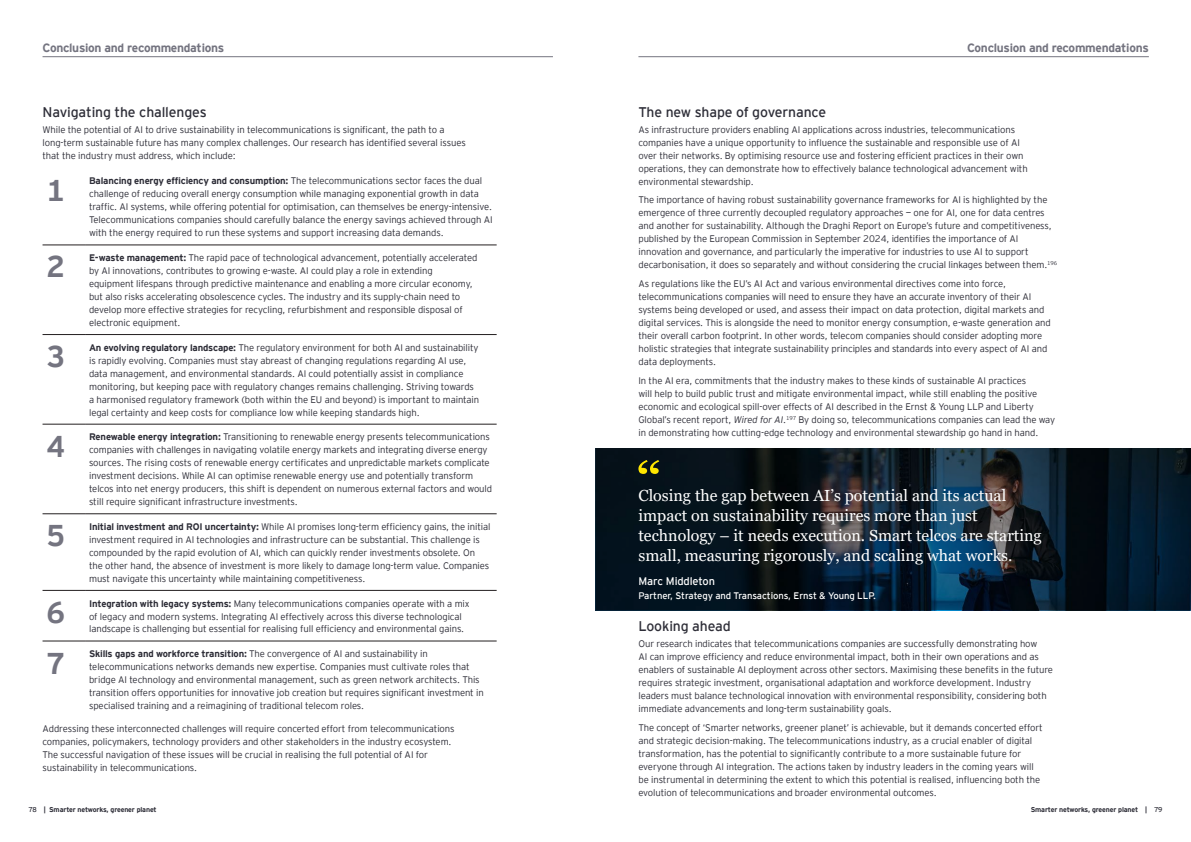
<style>
.page{position:relative;width:1191px;height:842px;background:#fff}
.page>*{position:absolute;margin:0;border:0;box-sizing:border-box;transform-origin:0 0}
.E_Subhead_3{font:700 30px "EY Interstate";color:#747480}
.I_Quote_-_Copy{font:16px/20px "Georgia";color:#fff}
.D_Subhead_2{font:14px "EY Interstate";letter-spacing:-.01em;color:#2e2e38}
.A_Headline{font:700 12px "EY Interstate";letter-spacing:-.025em;color:#747480}
.J_Quote-_Authors_Name{font:11px "EY Interstate";letter-spacing:-.01em;color:#fff}
.F_Body_copy{font:300 9.5px/13px "EY Interstate";letter-spacing:-.01em;color:#2e2e38}
.F_Body_copy-2{font:9.5px "EY Interstate";letter-spacing:-.01em;color:#fff}
.t1{font:700 7px "EY Interstate";letter-spacing:-.02em;color:#2e2e38}
.s1{font-weight:700}
.s2{font-style:italic}
.s3{font-weight:400}
</style>
<div class="page">
<svg style="left:596px;top:449px;width:595px;height:161px;background:#0b1c28"></svg>
<hr style="left:43px;top:56px;width:510px;height:1px;background:#747480">
<hr style="left:638px;top:56px;width:510px;height:1px;background:#747480">
<hr style="left:43px;top:245px;width:42px;height:1px;background:#231f20">
<hr style="left:85px;top:245px;width:411px;height:1px;background:#231f20">
<hr style="left:43px;top:334px;width:42px;height:1px;background:#231f20">
<hr style="left:85px;top:334px;width:411px;height:1px;background:#231f20">
<hr style="left:43px;top:424px;width:42px;height:1px;background:#231f20">
<hr style="left:85px;top:424px;width:411px;height:1px;background:#231f20">
<hr style="left:43px;top:514px;width:42px;height:1px;background:#231f20">
<hr style="left:85px;top:514px;width:411px;height:1px;background:#231f20">
<hr style="left:43px;top:590px;width:42px;height:1px;background:#231f20">
<hr style="left:85px;top:590px;width:411px;height:1px;background:#231f20">
<hr style="left:43px;top:641px;width:42px;height:1px;background:#231f20">
<hr style="left:85px;top:641px;width:411px;height:1px;background:#231f20">
<svg style="left:638px;top:460px;width:21px;height:14px"></svg>
<p class="A_Headline" style="left:43px;top:39px;width:183px">Conclusion and recommendations</p>
<p class="A_Headline" style="left:967px;top:39px;width:183px">Conclusion and recommendations</p>
<p class="D_Subhead_2" style="left:43px;top:102px;width:166px">Navigating the challenges</p>
<p class="F_Body_copy" style="left:43px;top:122px;width:425px">While the potential of AI to drive sustainability in telecommunications is significant, the path to a long-term sustainable future has many complex challenges. Our research has identified several issues that the industry must address, which include:</p>
<p class="E_Subhead_3" style="left:47px;top:169px;width:20px">1</p>
<p class="F_Body_copy" style="left:89px;top:174px;width:405px"><span class="s1">Balancing energy efficiency and consumption:</span> The telecommunications sector faces the dual challenge of reducing overall energy consumption while managing exponential growth in data traffic. AI systems, while offering potential for optimisation, can themselves be energy-intensive.<br>Telecommunications companies should carefully balance the energy savings achieved through AI with the energy required to run these systems and support increasing data demands.</p>
<p class="E_Subhead_3" style="left:47px;top:245px;width:20px">2</p>
<p class="F_Body_copy" style="left:89px;top:251px;width:390px"><span class="s1">E-waste management:</span> The rapid pace of technological advancement, potentially accelerated by AI innovations, contributes to growing e-waste. AI could play a role in extending equipment lifespans through predictive maintenance and enabling a more circular economy, but also risks accelerating obsolescence cycles. The industry and its supply-chain need to develop more effective strategies for recycling, refurbishment and responsible disposal of electronic equipment.</p>
<p class="E_Subhead_3" style="left:47px;top:335px;width:20px">3</p>
<p class="F_Body_copy" style="left:89px;top:340px;width:392px"><span class="s1">An evolving regulatory landscape:</span> The regulatory environment for both AI and sustainability is rapidly evolving. Companies must stay abreast of changing regulations regarding AI use, data management, and environmental standards. AI could potentially assist in compliance monitoring, but keeping pace with regulatory changes remains challenging. Striving towards a harmonised regulatory framework (both within the EU and beyond) is important to maintain legal certainty and keep costs for compliance low while keeping standards high.</p>
<p class="E_Subhead_3" style="left:47px;top:424px;width:20px">4</p>
<p class="F_Body_copy" style="left:89px;top:430px;width:404px"><span class="s1">Renewable energy integration:</span> Transitioning to renewable energy presents telecommunications companies with challenges in navigating volatile energy markets and integrating diverse energy sources. The rising costs of renewable energy certificates and unpredictable markets complicate investment decisions. While AI can optimise renewable energy use and potentially transform telcos into net energy producers, this shift is dependent on numerous external factors and would still require significant infrastructure investments.</p>
<p class="E_Subhead_3" style="left:47px;top:514px;width:20px">5</p>
<p class="F_Body_copy" style="left:89px;top:519px;width:403px"><span class="s1">Initial investment and ROI uncertainty:</span> While AI promises long-term efficiency gains, the initial investment required in AI technologies and infrastructure can be substantial. This challenge is compounded by the rapid evolution of AI, which can quickly render investments obsolete. On the other hand, the absence of investment is more likely to damage long-term value. Companies must navigate this uncertainty while maintaining competitiveness.</p>
<p class="E_Subhead_3" style="left:47px;top:591px;width:20px">6</p>
<p class="F_Body_copy" style="left:89px;top:596px;width:382px"><span class="s1">Integration with legacy systems:</span> Many telecommunications companies operate with a mix of legacy and modern systems. Integrating AI effectively across this diverse technological landscape is challenging but essential for realising full efficiency and environmental gains.</p>
<p class="E_Subhead_3" style="left:47px;top:641px;width:20px">7</p>
<p class="F_Body_copy" style="left:89px;top:647px;width:396px"><span class="s1">Skills gaps and workforce transition:</span> The convergence of AI and sustainability in telecommunications networks demands new expertise. Companies must cultivate roles that bridge AI technology and environmental management, such as green network architects. This transition offers opportunities for innovative job creation but requires significant investment in specialised training and a reimagining of traditional telecom roles.</p>
<p class="F_Body_copy" style="left:43px;top:722px;width:413px">Addressing these interconnected challenges will require concerted effort from telecommunications companies, policymakers, technology providers and other stakeholders in the industry ecosystem.<br>The successful navigation of these issues will be crucial in realising the full potential of AI for sustainability in telecommunications.</p>
<p class="D_Subhead_2" style="left:638px;top:102px;width:189px">The new shape of governance</p>
<p class="F_Body_copy" style="left:638px;top:122px;width:391px">As infrastructure providers enabling AI applications across industries, telecommunications companies have a unique opportunity to influence the sustainable and responsible use of AI over their networks. By optimising resource use and fostering efficient practices in their own operations, they can demonstrate how to effectively balance technological advancement with environmental stewardship.</p>
<p class="F_Body_copy" style="left:638px;top:193px;width:420px">The importance of having robust sustainability governance frameworks for AI is highlighted by the emergence of three currently decoupled regulatory approaches — one for AI, one for data centres and another for sustainability. Although the Draghi Report on Europe’s future and competitiveness, published by the European Commission in September 2024, identifies the importance of AI innovation and governance, and particularly the imperative for industries to use AI to support decarbonisation, it does so separately and without considering the crucial linkages between them.<sup>196</sup></p>
<p class="F_Body_copy" style="left:638px;top:277px;width:414px">As regulations like the EU’s AI Act and various environmental directives come into force, telecommunications companies will need to ensure they have an accurate inventory of their AI systems being developed or used, and assess their impact on data protection, digital markets and digital services. This is alongside the need to monitor energy consumption, e-waste generation and their overall carbon footprint. In other words, telecom companies should consider adopting more holistic strategies that integrate sustainability principles and standards into every aspect of AI and data deployments.</p>
<p class="F_Body_copy" style="left:638px;top:373px;width:418px">In the AI era, commitments that the industry makes to these kinds of sustainable AI practices<br>will help to build public trust and mitigate environmental impact, while still enabling the positive economic and ecological spill-over effects of AI described in the Ernst &amp; Young LLP and Liberty Global’s recent report, <span class="s2">Wired for AI</span>.<sup>197</sup> By doing so, telecommunications companies can lead the way in demonstrating how cutting-edge technology and environmental stewardship go hand in hand.</p>
<p class="I_Quote_-_Copy" style="left:638px;top:486px;width:405px">Closing the gap between AI’s potential and its actual impact on sustainability requires more than just technology – it needs execution. Smart telcos are starting small, measuring rigorously, and scaling what works.</p>
<p class="J_Quote-_Authors_Name" style="left:638px;top:573px;width:78px">Marc Middleton</p>
<p class="F_Body_copy-2" style="left:638px;top:589px;width:239px">Partner, Strategy and Transactions, Ernst &amp; Young LLP.</p>
<p class="D_Subhead_2" style="left:638px;top:616px;width:94px">Looking ahead</p>
<p class="F_Body_copy" style="left:638px;top:637px;width:416px">Our research indicates that telecommunications companies are successfully demonstrating how<br>AI can improve efficiency and reduce environmental impact, both in their own operations and as enablers of sustainable AI deployment across other sectors. Maximising these benefits in the future requires strategic investment, organisational adaptation and workforce development. Industry leaders must balance technological innovation with environmental responsibility, considering both immediate advancements and long-term sustainability goals.</p>
<p class="F_Body_copy" style="left:638px;top:720px;width:406px">The concept of ‘Smarter networks, greener planet’ is achievable, but it demands concerted effort and strategic decision-making. The telecommunications industry, as a crucial enabler of digital transformation, has the potential to significantly contribute to a more sustainable future for everyone through AI integration. The actions taken by industry leaders in the coming years will be instrumental in determining the extent to which this potential is realised, influencing both the evolution of telecommunications and broader environmental outcomes.</p>
<p class="t1" style="left:28px;top:804px;width:130px"><span class="s3">78</span> | Smarter networks, greener planet</p>
<p class="t1" style="left:1030px;top:804px;width:133px">Smarter networks, greener planet | <span class="s3">79</span></p>
</div>
